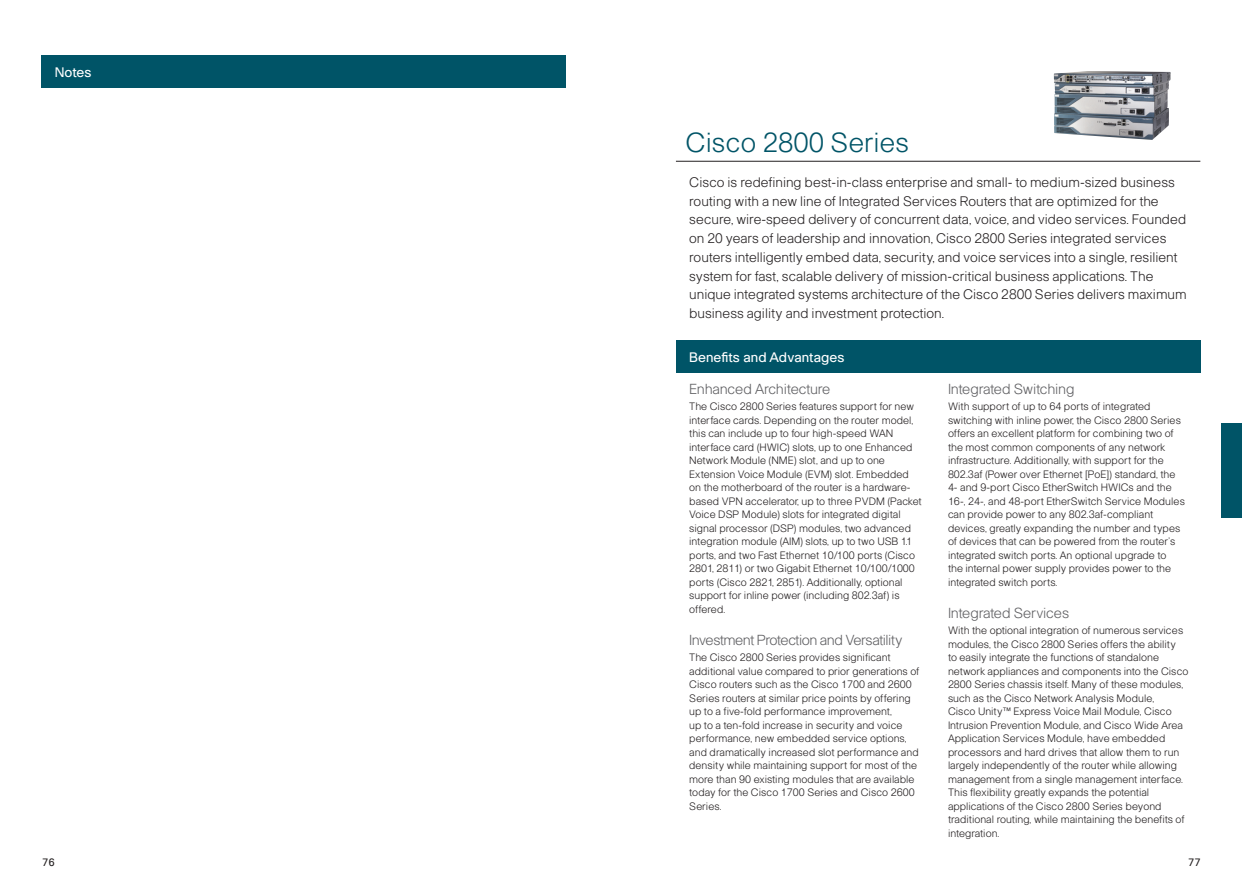
<style>
.page{position:relative;width:1242px;height:891px;background:#fff}
.page>*{position:absolute;margin:0;border:0;box-sizing:border-box;transform-origin:0 0}
.Product_Title{font:300 27px "Cisco";color:#005467}
.Product_Subhead_ligh{font:300 14.25px "Cisco";letter-spacing:-.025em;color:#5f5f62}
.Product_Intro_Copy_l{font:300 13.5px/18.8px "Cisco";color:#231f20}
.Blue_Strip_regular{font:13.5px "Cisco";color:#fff}
.Product_Body_Copy_li{font:300 10.5px/13.5px "Cisco";color:#231f20}
.t1{font:10.5px "Cisco";color:#231f20}
</style>
<div class="page">
<div style="left:41px;top:55px;width:525px;height:32px;background:#005467"></div>
<div style="left:1222px;top:424px;width:20px;height:94px;background:#005467"></div>
<div style="left:676px;top:340px;width:525px;height:33px;background:#005467"></div>
<img style="left:1054px;top:71px;width:117px;height:69px">
<hr style="left:676px;top:161px;width:524px;height:1px;background:#231f20">
<p class="Blue_Strip_regular" style="left:55px;top:64px;width:38px">Notes</p>
<p class="t1" style="left:42px;top:856px;width:14px">76</p>
<p class="Product_Title" style="left:686px;top:126px;width:225px">Cisco 2800 Series</p>
<p class="Product_Intro_Copy_l" style="left:689px;top:173px;width:499px">Cisco is redefining best-in-class enterprise and small- to medium-sized business routing with a new line of Integrated Services Routers that are optimized for the secure, wire-speed delivery of concurrent data, voice, and video services. Founded on 20 years of leadership and innovation, Cisco 2800 Series integrated services routers intelligently embed data, security, and voice services into a single, resilient system for fast, scalable delivery of mission-critical business applications. The unique integrated systems architecture of the Cisco 2800 Series delivers maximum business agility and investment protection.</p>
<p class="Blue_Strip_regular" style="left:689px;top:349px;width:157px">Benefits and Advantages</p>
<p class="Product_Subhead_ligh" style="left:689px;top:380px;width:143px">Enhanced Architecture</p>
<p class="Product_Body_Copy_li" style="left:689px;top:400px;width:234px">The Cisco 2800 Series features support for new interface cards. Depending on the router model, this can include up to four high-speed WAN interface card (HWIC) slots, up to one Enhanced Network Module (NME) slot, and up to one Extension Voice Module (EVM) slot. Embedded on the motherboard of the router is a hardware&shy;based VPN accelerator, up to three PVDM (Packet Voice DSP Module) slots for integrated digital signal processor (DSP) modules, two advanced integration module (AIM) slots, up to two USB 1.1 ports, and two Fast Ethernet 10/100 ports (Cisco 2801, 2811) or two Gigabit Ethernet 10/100/1000 ports (Cisco 2821, 2851). Additionally, optional support for inline power (including 802.3af) is offered.</p>
<p class="Product_Subhead_ligh" style="left:689px;top:631px;width:215px">Investment Protection and Versatility</p>
<p class="Product_Body_Copy_li" style="left:689px;top:651px;width:232px">The Cisco 2800 Series provides significant additional value compared to prior generations of Cisco routers such as the Cisco 1700 and 2600<br>Series routers at similar price points by offering up to a five-fold performance improvement,<br>up to a ten-fold increase in security and voice performance, new embedded service options, and dramatically increased slot performance and density while maintaining support for most of the more than 90 existing modules that are available today for the Cisco 1700 Series and Cisco 2600<br>Series.</p>
<p class="Product_Subhead_ligh" style="left:948px;top:380px;width:128px">Integrated Switching</p>
<p class="Product_Body_Copy_li" style="left:948px;top:400px;width:238px">With support of up to 64 ports of integrated switching with inline power, the Cisco 2800 Series offers an excellent platform for combining two of the most common components of any network infrastructure. Additionally, with support for the 802.3af (Power over Ethernet [PoE]) standard, the 4- and 9-port Cisco EtherSwitch HWICs and the 16-, 24-, and 48-port EtherSwitch Service Modules can provide power to any 802.3af-compliant devices, greatly expanding the number and types of devices that can be powered from the router’s integrated switch ports. An optional upgrade to<br>the internal power supply provides power to the integrated switch ports.</p>
<p class="Product_Subhead_ligh" style="left:948px;top:604px;width:123px">Integrated Services</p>
<p class="Product_Body_Copy_li" style="left:948px;top:624px;width:242px">With the optional integration of numerous services modules, the Cisco 2800 Series offers the ability<br>to easily integrate the functions of standalone network appliances and components into the Cisco 2800 Series chassis itself. Many of these modules, such as the Cisco Network Analysis Module,<br>Cisco Unity™ Express Voice Mail Module, Cisco Intrusion Prevention Module, and Cisco Wide Area Application Services Module, have embedded processors and hard drives that allow them to run largely independently of the router while allowing management from a single management interface.<br>This flexibility greatly expands the potential applications of the Cisco 2800 Series beyond traditional routing, while maintaining the benefits of integration.</p>
<p class="t1" style="left:1188px;top:856px;width:14px">77</p>
</div>
